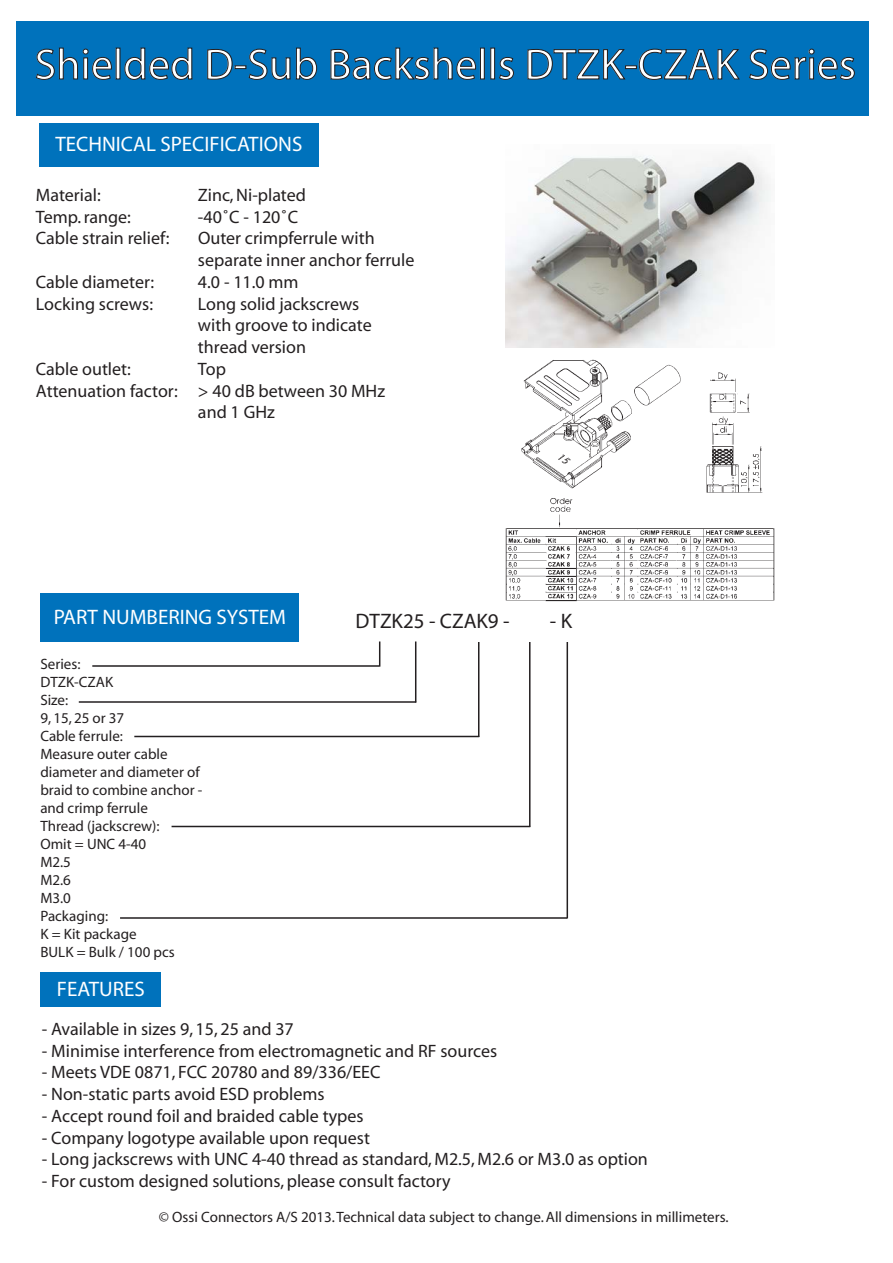
<style>
.page{position:relative;width:893px;height:1263px;background:#fff}
.page>*{position:absolute;margin:0;border:0;box-sizing:border-box;transform-origin:0 0}
.t1{font:43.5px "Myriad";color:#fff}
.t2{font:21px "Myriad";color:#fff}
.t3{font:21px "Myriad";color:#231f20}
.t4{font:18px/21.8px "Myriad";color:#231f20}
.t5{font:15px/18px "Myriad";color:#231f20}
</style>
<div class="page">
<div style="left:40px;top:594px;width:259px;height:48px;background:#0072bc"></div>
<div style="left:16px;top:21px;width:852px;height:95px;background:#0072bc"></div>
<div style="left:40px;top:972px;width:121px;height:34px;background:#0072bc"></div>
<div style="left:39px;top:123px;width:279px;height:43px;background:#0072bc"></div>
<svg style="left:36px;top:47px;width:819px;height:33px"></svg>
<hr style="left:92px;top:665px;width:287px;height:2px;background:#231f20">
<hr style="left:79px;top:701px;width:337px;height:2px;background:#231f20">
<hr style="left:134px;top:736px;width:345px;height:1px;background:#231f20">
<hr style="left:171px;top:826px;width:359px;height:1px;background:#231f20">
<hr style="left:120px;top:917px;width:447px;height:2px;background:#231f20">
<hr style="left:566px;top:642px;width:2px;height:276px;background:#231f20">
<hr style="left:529px;top:642px;width:1px;height:185px;background:#231f20">
<hr style="left:478px;top:642px;width:1px;height:95px;background:#231f20">
<hr style="left:415px;top:641px;width:1px;height:61px;background:#231f20">
<svg style="left:379px;top:641px;width:1px;height:26px"></svg>
<img style="left:505px;top:359px;width:270px;height:243px">
<img style="left:505px;top:155px;width:266px;height:193px">
<h1 class="t1" style="left:34px;top:43px;width:823px">Shielded D-Sub Backshells DTZK-CZAK Series</h1>
<p class="t2" style="left:55px;top:134px;width:248px">TECHNICAL SPECIFICATIONS</p>
<p class="t4" style="left:36px;top:185px;width:66px">Material:</p>
<p class="t4" style="left:198px;top:185px;width:109px">Zinc, Ni-plated</p>
<p class="t4" style="left:36px;top:207px;width:97px">Temp. range:</p>
<p class="t4" style="left:198px;top:207px;width:102px">-40˚C - 120˚C</p>
<p class="t4" style="left:36px;top:228px;width:135px">Cable strain relief:</p>
<p class="t4" style="left:198px;top:228px;width:218px">Outer crimpferrule with separate inner anchor ferrule</p>
<p class="t4" style="left:36px;top:272px;width:120px">Cable diameter:</p>
<p class="t4" style="left:198px;top:272px;width:102px">4.0 - 11.0 mm</p>
<p class="t4" style="left:36px;top:294px;width:119px">Locking screws:</p>
<p class="t4" style="left:198px;top:294px;width:175px">Long solid jackscrews with groove to indicate thread version</p>
<p class="t4" style="left:36px;top:359px;width:96px">Cable outlet:</p>
<p class="t4" style="left:198px;top:359px;width:29px">Top</p>
<p class="t4" style="left:36px;top:380px;width:350px">Attenuation factor: &gt; 40 dB between 30 MHz</p>
<p class="t4" style="left:198px;top:402px;width:78px">and 1 GHz</p>
<p class="t2" style="left:54px;top:606px;width:234px">PART NUMBERING SYSTEM</p>
<p class="t3" style="left:355px;top:611px;width:156px">DTZK25 - CZAK9 -</p>
<p class="t3" style="left:549px;top:611px;width:24px">- K</p>
<p class="t5" style="left:40px;top:656px;width:164px">Series:<br>DTZK-CZAK<br>Size:<br>9, 15, 25 or 37<br>Cable ferrule:<br>Measure outer cable diameter and diameter of braid to combine anchor - and crimp ferrule<br>Thread (jackscrew):<br>Omit = UNC 4-40<br>M2.5<br>M2.6<br>M3.0<br>Packaging:<br>K = Kit package<br>BULK = Bulk / 100 pcs</p>
<p class="t2" style="left:57px;top:978px;width:89px">FEATURES</p>
<p class="t4" style="left:42px;top:1019px;width:253px">- Available in sizes 9, 15, 25 and 37</p>
<p class="t4" style="left:42px;top:1041px;width:457px">- Minimise interference from electromagnetic and RF sources</p>
<p class="t4" style="left:42px;top:1062px;width:340px">- Meets VDE 0871, FCC 20780 and 89/336/EEC</p>
<p class="t4" style="left:42px;top:1084px;width:284px">- Non-static parts avoid ESD problems</p>
<p class="t4" style="left:42px;top:1106px;width:323px">- Accept round foil and braided cable types</p>
<p class="t4" style="left:42px;top:1127px;width:329px">- Company logotype available upon request</p>
<p class="t4" style="left:42px;top:1149px;width:607px">- Long jackscrews with UNC 4-40 thread as standard, M2.5, M2.6 or M3.0 as option</p>
<p class="t4" style="left:42px;top:1171px;width:410px">- For custom designed solutions, please consult factory</p>
<p class="t5" style="left:159px;top:1209px;width:571px">© Ossi Connectors A/S 2013. Technical data subject to change. All dimensions in millimeters.</p>
</div>
